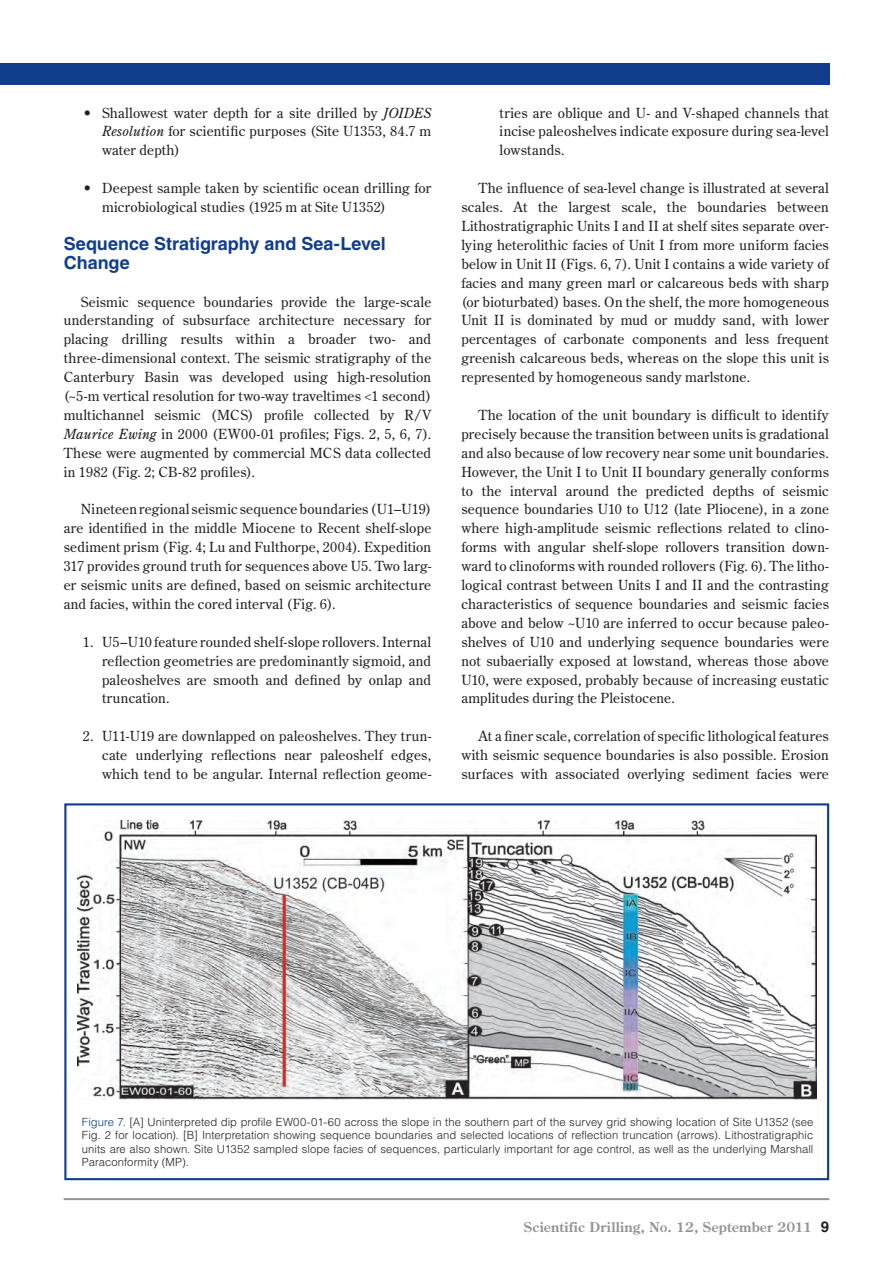
<style>
.page{position:relative;width:893px;height:1263px;background:#fff}
.page>*{position:absolute;margin:0;border:0;box-sizing:border-box;transform-origin:0 0}
.t1{font:700 18px/18.9px "Helvetica LT Std";color:#103d8c}
.t2{font:13.8px/18.9px "Century Old Style Std";letter-spacing:.015em;color:#231f20;text-align:justify}
.t3{font:700 13.5px "Century Old Style Std";letter-spacing:.01em;color:#939598}
.t4{font:300 11.25px/13.5px "Helvetica LT Std";letter-spacing:.005em;color:#231f20;text-align:justify}
.s1{font-style:italic}
.s2{color:#103d8c}
.s3{font-family:"Helvetica LT Std";font-size:15px;color:#231f20}
</style>
<div class="page">
<hr style="left:64px;top:1198px;width:765px;height:2px;background:#939598">
<div style="left:0;top:64px;width:829px;height:21px;background:#103d8c"></div>
<div style="left:64px;top:803px;width:765px;height:377px;border:2px solid #103d8c"></div>
<img style="left:78px;top:821px;width:738px;height:278px">
<p class="t2" style="left:102px;top:103px;width:331px;text-indent:-19px">• Shallowest water depth for a site drilled by <span class="s1">JOIDES Resolution</span> for scientific purposes (Site U1353, 84.7 m water depth)</p>
<p class="t2" style="left:102px;top:178px;width:331px;text-indent:-19px">• Deepest sample taken by scientific ocean drilling for microbiological studies (1925 m at Site U1352)</p>
<h1 class="t1" style="left:64px;top:234px;width:323px">Sequence Stratigraphy and Sea-Level<br>Change</h1>
<p class="t2" style="left:64px;top:292px;width:369px;text-indent:17px">Seismic sequence boundaries provide the large-scale understanding of subsurface architecture necessary for placing drilling results within a broader two- and three-dimensional context. The seismic stratigraphy of the Canterbury Basin was developed using high-resolution (~5-m vertical resolution for two-way traveltimes &lt;1 second) multichannel seismic (MCS) profile collected by R/V <span class="s1">Maurice Ewing</span> in 2000 (EW00-01 profiles; Figs. 2, 5, 6, 7).<br>These were augmented by commercial MCS data collected in 1982 (Fig. 2; CB-82 profiles).</p>
<p class="t2" style="left:64px;top:500px;width:369px;text-indent:17px">Nineteen regional seismic sequence boundaries (U1–U19) are identified in the middle Miocene to Recent shelf-slope sediment prism (Fig. 4; Lu and Fulthorpe, 2004). Expedition 317 provides ground truth for sequences above U5. Two larg&shy;er seismic units are defined, based on seismic architecture and facies, within the cored interval (Fig. 6).</p>
<p class="t2" style="left:102px;top:632px;width:331px;text-indent:-19px">1. U5–U10 feature rounded shelf-slope rollovers. Internal reflection geometries are predominantly sigmoid, and paleoshelves are smooth and defined by onlap and truncation.</p>
<p class="t2" style="left:102px;top:727px;width:331px;text-indent:-19px">2. U11-U19 are downlapped on paleoshelves. They trun&shy;cate underlying reflections near paleoshelf edges, which tend to be angular. Internal reflection geome-</p>
<p class="t2" style="left:500px;top:103px;width:331px">tries are oblique and U- and V-shaped channels that incise paleoshelves indicate exposure during sea-level lowstands.</p>
<p class="t2" style="left:461px;top:178px;width:369px;text-indent:17px">The influence of sea-level change is illustrated at several scales. At the largest scale, the boundaries between Lithostratigraphic Units I and II at shelf sites separate over&shy;lying heterolithic facies of Unit I from more uniform facies below in Unit II (Figs. 6, 7). Unit I contains a wide variety of facies and many green marl or calcareous beds with sharp (or bioturbated) bases. On the shelf, the more homogeneous Unit II is dominated by mud or muddy sand, with lower percentages of carbonate components and less frequent greenish calcareous beds, whereas on the slope this unit is represented by homogeneous sandy marlstone.</p>
<p class="t2" style="left:461px;top:405px;width:369px;text-indent:17px">The location of the unit boundary is difficult to identify precisely because the transition between units is gradational and also because of low recovery near some unit boundaries.<br>However, the Unit I to Unit II boundary generally conforms to the interval around the predicted depths of seismic sequence boundaries U10 to U12 (late Pliocene), in a zone where high-amplitude seismic reflections related to clino&shy;forms with angular shelf-slope rollovers transition down&shy;ward to clinoforms with rounded rollovers (Fig. 6). The litho&shy;logical contrast between Units I and II and the contrasting characteristics of sequence boundaries and seismic facies above and below ~U10 are inferred to occur because paleo&shy;shelves of U10 and underlying sequence boundaries were not subaerially exposed at lowstand, whereas those above U10, were exposed, probably because of increasing eustatic amplitudes during the Pleistocene.</p>
<p class="t2" style="left:461px;top:727px;width:369px;text-indent:17px">At a finer scale, correlation of specific lithological features with seismic sequence boundaries is also possible. Erosion surfaces with associated overlying sediment facies were</p>
<p class="t4" style="left:82px;top:1115px;width:733px"><span class="s2">Figure 7.</span> [A] Uninterpreted dip profile EW00-01-60 across the slope in the southern part of the survey grid showing location of Site U1352 (see Fig. 2 for location). [B] Interpretation showing sequence boundaries and selected locations of reflection truncation (arrows). Lithostratigraphic units are also shown. Site U1352 sampled slope facies of sequences, particularly important for age control, as well as the underlying Marshall Paraconformity (MP).</p>
<p class="t3" style="left:524px;top:1218px;width:307px">Scientific Drilling, No. 12, September 2011 <span class="s3">9</span></p>
</div>
